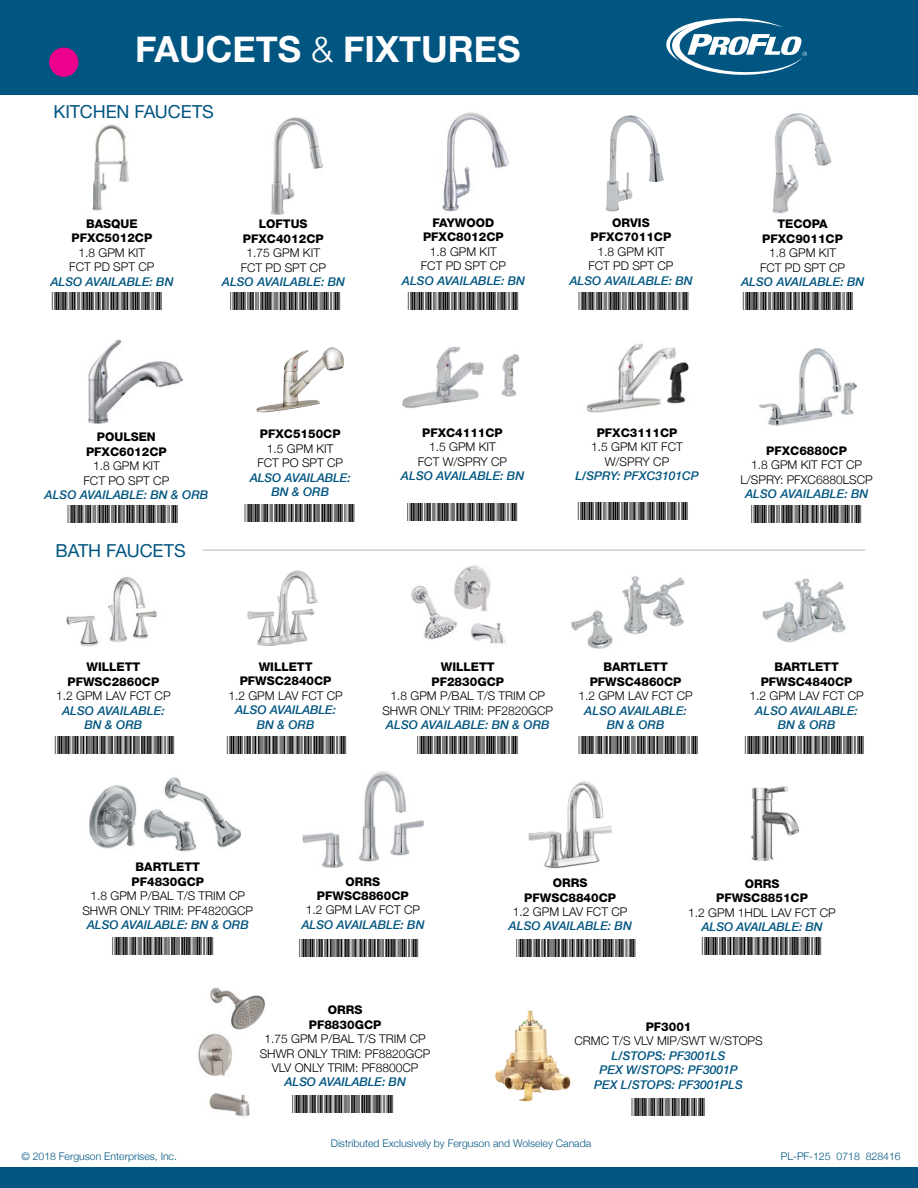
<style>
.page{position:relative;width:918px;height:1188px;background:#fff}
.page>*{position:absolute;margin:0;border:0;box-sizing:border-box;transform-origin:0 0}
.t1{font:700 36px "Helvetica Neue";color:#fff}
.t2{font:24px "Free 3 of 9 Extended";color:#000}
.t3{font:18px "Helvetica Neue";letter-spacing:-.005em;color:#005581}
.t4{font:300 12px/14.4px "Helvetica Neue";color:#000;text-align:center}
.t5{font:italic 500 12px/14.4px "Helvetica Neue";color:#005581;text-align:center}
.t6{font:800 12px/14.4px "Helvetica Neue";color:#000;text-align:center}
.t7{font:300 10.5px "Helvetica Neue";color:#005581}
.s1{font-weight:300}
</style>
<div class="page">
<div style="left:0;top:0;width:918px;height:94px;background:#005581"></div>
<svg style="left:666px;top:18px;width:141px;height:57px"></svg>
<img style="left:302px;top:771px;width:121px;height:96px">
<img style="left:247px;top:570px;width:71px;height:76px">
<img style="left:750px;top:786px;width:50px;height:75px">
<img style="left:529px;top:782px;width:82px;height:87px">
<img style="left:164px;top:777px;width:77px;height:71px">
<img style="left:89px;top:785px;width:48px;height:64px">
<img style="left:143px;top:803px;width:58px;height:49px">
<img style="left:256px;top:347px;width:88px;height:66px">
<img style="left:88px;top:339px;width:95px;height:85px">
<img style="left:402px;top:346px;width:118px;height:63px">
<img style="left:606px;top:115px;width:58px;height:97px">
<img style="left:571px;top:576px;width:114px;height:73px">
<img style="left:271px;top:117px;width:51px;height:97px">
<img style="left:442px;top:112px;width:68px;height:100px">
<img style="left:762px;top:578px;width:84px;height:64px">
<img style="left:586px;top:343px;width:90px;height:70px">
<img style="left:667px;top:360px;width:22px;height:48px">
<img style="left:66px;top:576px;width:91px;height:71px">
<img style="left:198px;top:987px;width:67px;height:130px">
<img style="left:759px;top:348px;width:97px;height:78px">
<img style="left:515px;top:1010px;width:15px;height:39px">
<div style="left:0;top:1167px;width:918px;height:21px;background:#005581"></div>
<img style="left:772px;top:113px;width:60px;height:101px">
<img style="left:411px;top:585px;width:46px;height:55px">
<img style="left:446px;top:565px;width:45px;height:49px">
<img style="left:470px;top:623px;width:36px;height:21px">
<img style="left:92px;top:124px;width:37px;height:87px">
<hr style="left:203px;top:550px;width:662px;height:1px;background:#bcbec0">
<div style="left:49px;top:48px;width:29px;height:29px;background:#ec008c;border-radius:50%"></div>
<h1 class="t1" style="left:135px;top:21px;width:387px">FAUCETS <span class="s1">&amp;</span> FIXTURES</h1>
<h3 class="t3" style="left:53px;top:101px;width:162px">KITCHEN FAUCETS</h3>
<p class="t6" style="left:72px;top:217px;width:82px">BASQUE<br>PFXC5012CP</p>
<p class="t4" style="left:69px;top:245px;width:87px">1.8 GPM KIT<br>FCT PD SPT CP</p>
<p class="t5" style="left:50px;top:273px;width:125px">ALSO AVAILABLE: BN</p>
<p class="t6" style="left:243px;top:217px;width:82px">LOFTUS<br>PFXC4012CP</p>
<p class="t4" style="left:241px;top:245px;width:87px">1.75 GPM KIT<br>FCT PD SPT CP</p>
<p class="t5" style="left:222px;top:274px;width:125px">ALSO AVAILABLE: BN</p>
<p class="t6" style="left:423px;top:216px;width:82px">FAYWOOD<br>PFXC8012CP</p>
<p class="t4" style="left:421px;top:243px;width:87px">1.8 GPM KIT<br>FCT PD SPT CP</p>
<p class="t5" style="left:402px;top:272px;width:125px">ALSO AVAILABLE: BN</p>
<p class="t6" style="left:591px;top:216px;width:82px">ORVIS<br>PFXC7011CP</p>
<p class="t4" style="left:588px;top:243px;width:87px">1.8 GPM KIT<br>FCT PD SPT CP</p>
<p class="t5" style="left:569px;top:272px;width:125px">ALSO AVAILABLE: BN</p>
<p class="t6" style="left:762px;top:217px;width:82px">TECOPA<br>PFXC9011CP</p>
<p class="t4" style="left:760px;top:245px;width:87px">1.8 GPM KIT<br>FCT PD SPT CP</p>
<p class="t5" style="left:741px;top:274px;width:125px">ALSO AVAILABLE: BN</p>
<h2 class="t2" style="left:52px;top:287px;width:112px">*PFXC5012CP*</h2>
<h2 class="t2" style="left:743px;top:288px;width:112px">*PFXC9011CP*</h2>
<h2 class="t2" style="left:230px;top:288px;width:112px">*PFXC4012CP*</h2>
<h2 class="t2" style="left:408px;top:288px;width:112px">*PFXC8012CP*</h2>
<h2 class="t2" style="left:579px;top:288px;width:112px">*PFXC7011CP*</h2>
<p class="t6" style="left:86px;top:430px;width:82px">POULSEN<br>PFXC6012CP</p>
<p class="t4" style="left:84px;top:458px;width:87px">1.8 GPM KIT<br>FCT PO SPT CP</p>
<p class="t5" style="left:45px;top:487px;width:165px">ALSO AVAILABLE: BN &amp; ORB</p>
<h2 class="t2" style="left:68px;top:501px;width:112px">*PFXC6012CP*</h2>
<h3 class="t3" style="left:56px;top:540px;width:132px">BATH FAUCETS</h3>
<p class="t6" style="left:260px;top:427px;width:82px">PFXC5150CP</p>
<p class="t4" style="left:257px;top:440px;width:87px">1.5 GPM KIT<br>FCT PO SPT CP</p>
<p class="t5" style="left:250px;top:469px;width:102px">ALSO AVAILABLE:<br>BN &amp; ORB</p>
<p class="t6" style="left:422px;top:425px;width:82px">PFXC4111CP</p>
<p class="t4" style="left:418px;top:439px;width:91px">1.5 GPM KIT<br>FCT W/SPRY CP</p>
<p class="t5" style="left:401px;top:468px;width:125px">ALSO AVAILABLE: BN</p>
<p class="t6" style="left:597px;top:425px;width:82px">PFXC3111CP</p>
<p class="t4" style="left:591px;top:439px;width:93px">1.5 GPM KIT FCT<br>W/SPRY CP</p>
<p class="t5" style="left:575px;top:468px;width:125px">L/SPRY: PFXC3101CP</p>
<h2 class="t2" style="left:245px;top:499px;width:112px">*PFXC5150CP*</h2>
<h2 class="t2" style="left:407px;top:499px;width:112px">*PFXC4111CP*</h2>
<h2 class="t2" style="left:578px;top:498px;width:112px">*PFXC3111CP*</h2>
<p class="t6" style="left:766px;top:443px;width:82px">PFXC6880CP</p>
<p class="t4" style="left:740px;top:457px;width:134px">1.8 GPM KIT FCT CP<br>L/SPRY: PFXC6880LSCP</p>
<p class="t5" style="left:745px;top:486px;width:125px">ALSO AVAILABLE: BN</p>
<h2 class="t2" style="left:751px;top:501px;width:112px">*PFXC6880CP*</h2>
<p class="t6" style="left:68px;top:660px;width:93px">WILLETT<br>PFWSC2860CP</p>
<p class="t4" style="left:56px;top:688px;width:116px">1.2 GPM LAV FCT CP</p>
<p class="t5" style="left:62px;top:702px;width:104px">ALSO AVAILABLE:<br>BN &amp; ORB</p>
<h2 class="t2" style="left:55px;top:732px;width:121px">*PFWSC2860CP*</h2>
<p class="t6" style="left:240px;top:659px;width:93px">WILLETT<br>PFWSC2840CP</p>
<p class="t4" style="left:228px;top:687px;width:116px">1.2 GPM LAV FCT CP</p>
<p class="t5" style="left:235px;top:702px;width:102px">ALSO AVAILABLE:<br>BN &amp; ORB</p>
<h2 class="t2" style="left:227px;top:732px;width:121px">*PFWSC2840CP*</h2>
<p class="t6" style="left:432px;top:660px;width:74px">WILLETT<br>PF2830GCP</p>
<p class="t4" style="left:382px;top:688px;width:172px">1.8 GPM P/BAL T/S TRIM CP<br>SHWR ONLY TRIM: PF2820GCP</p>
<p class="t5" style="left:386px;top:717px;width:165px">ALSO AVAILABLE: BN &amp; ORB</p>
<h2 class="t2" style="left:417px;top:732px;width:103px">*PF2830GCP*</h2>
<p class="t6" style="left:590px;top:660px;width:93px">BARTLETT<br>PFWSC4860CP</p>
<p class="t4" style="left:578px;top:688px;width:116px">1.2 GPM LAV FCT CP</p>
<p class="t5" style="left:584px;top:702px;width:104px">ALSO AVAILABLE:<br>BN &amp; ORB</p>
<p class="t6" style="left:761px;top:660px;width:93px">BARTLETT<br>PFWSC4840CP</p>
<p class="t4" style="left:749px;top:688px;width:116px">1.2 GPM LAV FCT CP</p>
<p class="t5" style="left:755px;top:702px;width:104px">ALSO AVAILABLE:<br>BN &amp; ORB</p>
<h2 class="t2" style="left:579px;top:732px;width:121px">*PFWSC4860CP*</h2>
<h2 class="t2" style="left:745px;top:732px;width:121px">*PFWSC4840CP*</h2>
<p class="t6" style="left:132px;top:860px;width:74px">BARTLETT<br>PF4830GCP</p>
<p class="t4" style="left:82px;top:888px;width:172px">1.8 GPM P/BAL T/S TRIM CP<br>SHWR ONLY TRIM: PF4820GCP</p>
<p class="t5" style="left:87px;top:917px;width:163px">ALSO AVAILABLE: BN &amp; ORB</p>
<h2 class="t2" style="left:113px;top:932px;width:103px">*PF4830GCP*</h2>
<p class="t6" style="left:317px;top:874px;width:93px">ORRS<br>PFWSC8860CP</p>
<p class="t4" style="left:306px;top:902px;width:116px">1.2 GPM LAV FCT CP</p>
<p class="t5" style="left:301px;top:917px;width:125px">ALSO AVAILABLE: BN</p>
<h2 class="t2" style="left:299px;top:934px;width:121px">*PFWSC8860CP*</h2>
<p class="t6" style="left:309px;top:1003px;width:74px">ORRS<br>PF8830GCP</p>
<p class="t4" style="left:260px;top:1031px;width:172px">1.75 GPM P/BAL T/S TRIM CP<br>SHWR ONLY TRIM: PF8820GCP<br>VLV ONLY TRIM: PF8800CP</p>
<p class="t5" style="left:284px;top:1074px;width:123px">ALSO AVAILABLE: BN</p>
<h2 class="t2" style="left:293px;top:1090px;width:103px">*PF8830GCP*</h2>
<p class="t6" style="left:524px;top:876px;width:93px">ORRS<br>PFWSC8840CP</p>
<p class="t4" style="left:513px;top:904px;width:116px">1.2 GPM LAV FCT CP</p>
<p class="t5" style="left:509px;top:918px;width:125px">ALSO AVAILABLE: BN</p>
<h2 class="t2" style="left:517px;top:934px;width:121px">*PFWSC8840CP*</h2>
<p class="t6" style="left:716px;top:876px;width:93px">ORRS<br>PFWSC8851CP</p>
<p class="t4" style="left:688px;top:904px;width:149px">1.2 GPM 1HDL LAV FCT CP</p>
<p class="t5" style="left:702px;top:919px;width:123px">ALSO AVAILABLE: BN</p>
<h2 class="t2" style="left:702px;top:932px;width:121px">*PFWSC8851CP*</h2>
<p class="t6" style="left:646px;top:1019px;width:47px">PF3001</p>
<p class="t4" style="left:575px;top:1033px;width:190px">CRMC T/S VLV MIP/SWT W/STOPS</p>
<p class="t5" style="left:594px;top:1048px;width:150px">L/STOPS: PF3001LS<br>PEX W/STOPS: PF3001P<br>PEX L/STOPS: PF3001PLS</p>
<h2 class="t2" style="left:632px;top:1094px;width:75px">*PF3001*</h2>
<p class="t7" style="left:331px;top:1135px;width:262px">Distributed Exclusively by Ferguson and Wolseley Canada</p>
<p class="t7" style="left:21px;top:1148px;width:157px">© 2018 Ferguson Enterprises, Inc.</p>
<p class="t7" style="left:781px;top:1148px;width:121px">PL-PF-125 0718 828416</p>
</div>
